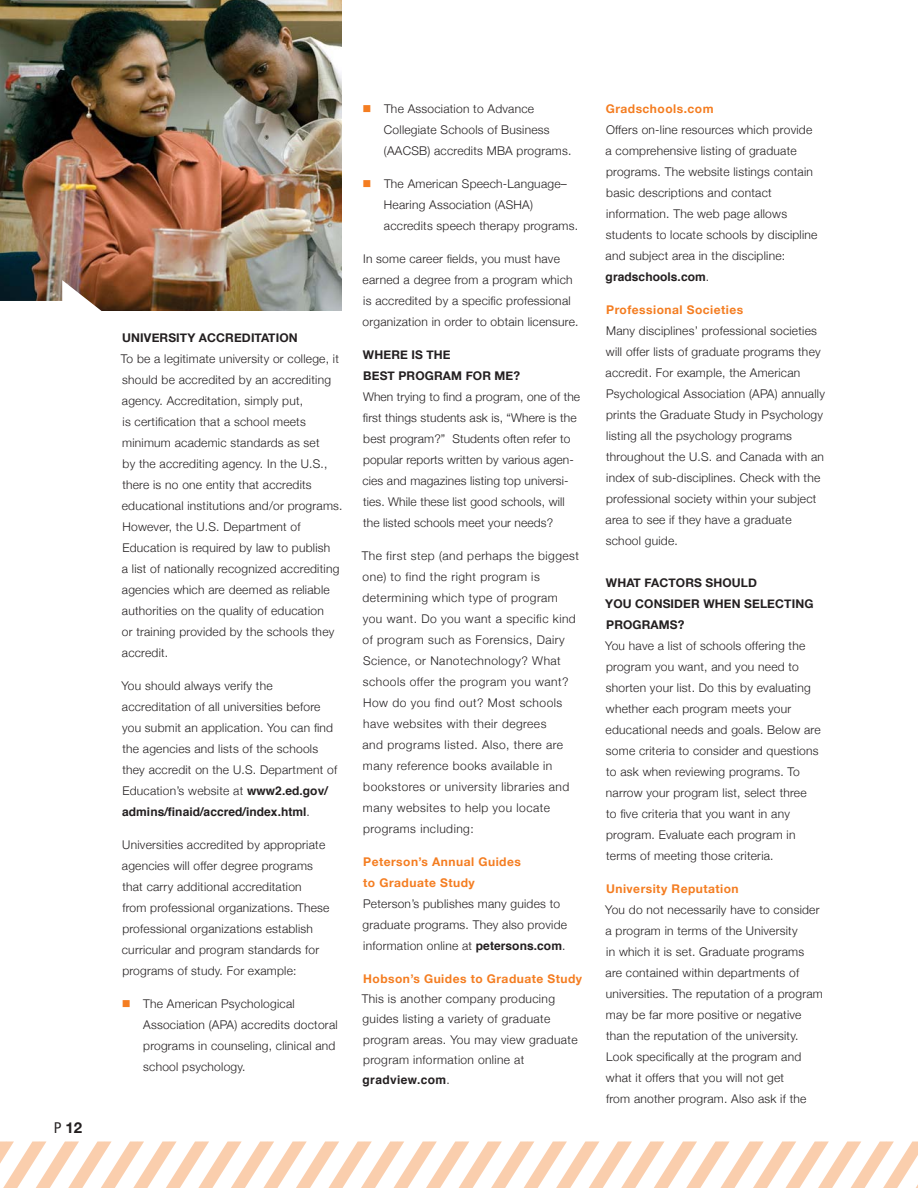
<style>
.page{position:relative;width:918px;height:1188px;background:#fff}
.page>*{position:absolute;margin:0;border:0;box-sizing:border-box;transform-origin:0 0}
.t1{font:700 15px "Helvetica Neue";color:#231f20}
.body_copy{font:300 12px/21px "Helvetica Neue";letter-spacing:.02em;color:#231f20}
.body_copy-2{font:300 12px/21px "Helvetica Neue";letter-spacing:.04em;color:#231f20}
.t2{font:700 12px/21px "Helvetica Neue";letter-spacing:.04em;color:#f47d21}
.t3{font:700 12px/21px "Helvetica Neue";letter-spacing:.01em;color:#231f20}
.body_copy-3{font:700 12px "Helvetica";letter-spacing:.03em;color:#231f20}
.s1{font-family:"Helvetica Neue LT Std";font-weight:400;font-stretch:condensed}
.s2{font-family:"Helvetica";font-weight:700}
.s3{color:#f47d21}
.s4{font-family:"Helvetica Neue";font-weight:300}
</style>
<div class="page">
<img style="left:0;top:0;width:342px;height:310px">
<svg style="left:0;top:1142px;width:918px;height:46px"></svg>
<svg style="left:0;top:280px;width:102px;height:31px"></svg>
<p class="t1" style="left:54px;top:1119px;width:30px"><span class="s1">P</span> 12</p>
<p class="t3" style="left:122px;top:327px;width:177px">UNIVERSITY ACCREDITATION</p>
<p class="body_copy" style="left:121px;top:348px;width:223px">To be a legitimate university or college, it should be accredited by an accrediting agency. Accreditation, simply put,<br>is certification that a school meets minimum academic standards as set<br>by the accrediting agency. In the U.S., there is no one entity that accredits educational institutions and/or programs.<br>However, the U.S. Department of Education is required by law to publish<br>a list of nationally recognized accrediting agencies which are deemed as reliable authorities on the quality of education<br>or training provided by the schools they accredit.</p>
<p class="body_copy" style="left:121px;top:675px;width:217px">You should always verify the accreditation of all universities before you submit an application. You can find the agencies and lists of the schools they accredit on the U.S. Department of Education’s website at <span class="s2">www2.ed.gov/ admins/finaid/accred/index.html</span>.</p>
<p class="body_copy" style="left:122px;top:834px;width:209px">Universities accredited by appropriate agencies will offer degree programs that carry additional accreditation<br>from professional organizations. These professional organizations establish curricular and program standards for programs of study. For example:</p>
<p class="body_copy" style="left:122px;top:993px;width:174px"><span class="s3">■</span> The American Psychological</p>
<p class="body_copy" style="left:143px;top:1014px;width:196px">Association (APA) accredits doctoral</p>
<p class="body_copy" style="left:143px;top:1035px;width:194px">programs in counseling, clinical and school psychology.</p>
<p class="body_copy" style="left:384px;top:98px;width:189px;text-indent:-21px"><span class="s3">■</span> The Association to Advance<br>Collegiate Schools of Business (AACSB) accredits MBA programs.</p>
<p class="body_copy" style="left:384px;top:173px;width:196px;text-indent:-21px"><span class="s3">■</span> The American Speech-Language–<br>Hearing Association (ASHA) accredits speech therapy programs.</p>
<p class="body_copy" style="left:363px;top:248px;width:217px">In some career fields, you must have earned a degree from a program which is accredited by a specific professional organization in order to obtain licensure.</p>
<p class="t3" style="left:363px;top:344px;width:89px">WHERE IS THE</p>
<p class="t3" style="left:363px;top:365px;width:158px">BEST PROGRAM FOR ME?</p>
<p class="body_copy" style="left:363px;top:386px;width:219px">When trying to find a program, one of the first things students ask is, “Where is the best program?” Students often refer to popular reports written by various agen&shy;cies and magazines listing top universi&shy;ties. While these list good schools, will the listed schools meet your needs?</p>
<p class="body_copy-2" style="left:362px;top:545px;width:219px">The first step (and perhaps the biggest one) to find the right program is determining which type of program you want. Do you want a specific kind of program such as Forensics, Dairy Science, or Nanotechnology? What schools offer the program you want?<br>How do you find out? Most schools have websites with their degrees<br>and programs listed. Also, there are many reference books available in bookstores or university libraries and many websites to help you locate programs including:</p>
<p class="t2" style="left:363px;top:851px;width:159px">Peterson’s Annual Guides to Graduate Study</p>
<p class="body_copy" style="left:363px;top:893px;width:206px">Peterson’s publishes many guides to graduate programs. They also provide information online at <span class="s2">petersons.com</span>.</p>
<p class="t2" style="left:363px;top:968px;width:220px">Hobson’s Guides to Graduate Study</p>
<p class="body_copy" style="left:362px;top:988px;width:217px;line-height:20.2px">This is another company producing guides listing a variety of graduate program areas. You may view graduate program information online at</p>
<p class="body_copy-3" style="left:363px;top:1070px;width:89px">gradview.com<span class="s4">.</span></p>
<p class="t2" style="left:606px;top:98px;width:109px">Gradschools.com</p>
<p class="body_copy" style="left:606px;top:119px;width:213px">Offers on-line resources which provide a comprehensive listing of graduate programs. The website listings contain basic descriptions and contact information. The web page allows students to locate schools by discipline and subject area in the discipline: <span class="s2">gradschools.com</span>.</p>
<p class="t2" style="left:606px;top:299px;width:139px">Professional Societies</p>
<p class="body_copy" style="left:606px;top:320px;width:221px">Many disciplines’ professional societies will offer lists of graduate programs they accredit. For example, the American Psychological Association (APA) annually prints the Graduate Study in Psychology listing all the psychology programs throughout the U.S. and Canada with an index of sub-disciplines. Check with the professional society within your subject area to see if they have a graduate school guide.</p>
<p class="t3" style="left:606px;top:572px;width:153px">WHAT FACTORS SHOULD</p>
<p class="t3" style="left:605px;top:593px;width:210px">YOU CONSIDER WHEN SELECTING<br>PROGRAMS?</p>
<p class="body_copy" style="left:605px;top:635px;width:217px">You have a list of schools offering the program you want, and you need to shorten your list. Do this by evaluating whether each program meets your educational needs and goals. Below are some criteria to consider and questions to ask when reviewing programs. To narrow your program list, select three<br>to five criteria that you want in any program. Evaluate each program in terms of meeting those criteria.</p>
<p class="t2" style="left:606px;top:878px;width:134px">University Reputation</p>
<p class="body_copy" style="left:605px;top:899px;width:219px">You do not necessarily have to consider a program in terms of the University<br>in which it is set. Graduate programs<br>are contained within departments of universities. The reputation of a program may be far more positive or negative than the reputation of the university.<br>Look specifically at the program and what it offers that you will not get<br>from another program. Also ask if the</p>
</div>
